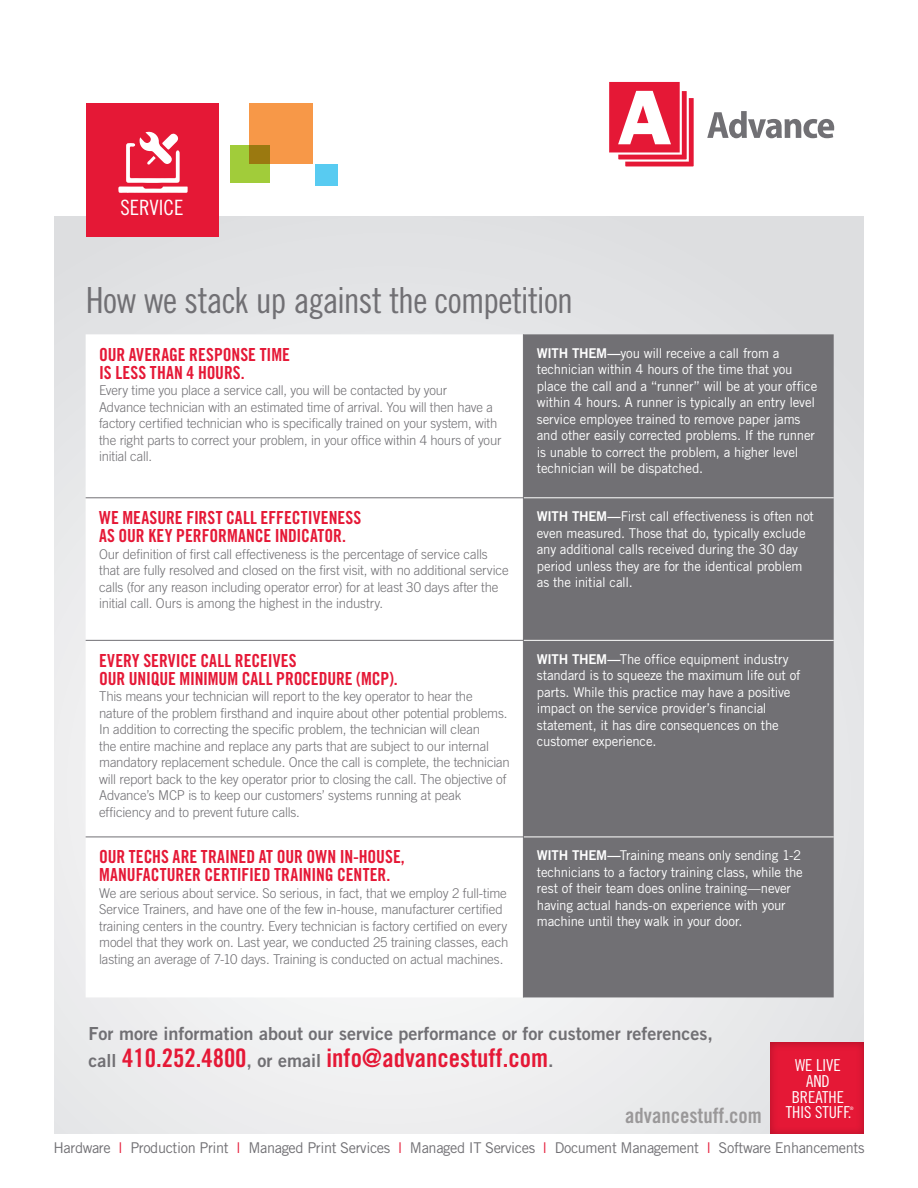
<style>
.page{position:relative;width:918px;height:1188px;background:#fff}
.page>*{position:absolute;margin:0;border:0;box-sizing:border-box;transform-origin:0 0}
.t1{font:36px "Trade Gothic LT Std Cn 18";letter-spacing:-.03em;color:#717074}
.t2{font:25.5px "Trade Gothic LT Std Bd Cn 20";color:#e51836}
.t3{font:21.15px "Trade Gothic LT Std Cn 18";color:#fff}
.t4{font:21px "Trade Gothic LT Std Bd Cn 20";color:#9a9899}
.t5{font:18px/18px "Trade Gothic LT Std Bd Cn 20";color:#e51836}
.t6{font:18px "Trade Gothic LT Std Bd 2";color:#717074}
.t7{font:16.5px/15.8px "Trade Gothic LT Std Cn 18";color:#fff;text-align:center}
.t8{font:14.85px "Trade Gothic LT Std";letter-spacing:-.025em;color:#717074}
.t9{font:300 13.5px/16.5px "Trade Gothic LT Std";letter-spacing:-.015em;color:#717074}
.t10{font:13.5px/16.5px "Trade Gothic LT Std";letter-spacing:-.015em;color:#fff}
.t11{font:4.65px "Trade Gothic LT Std Cn 18";color:#fff}
.s1{font-family:"Trade Gothic LT Std Bd 2"}
.s2{font-family:"Trade Gothic LT Std Bd 2";font-size:18px;color:#717074}
.s3{color:#e51836}
</style>
<div class="page">
<div style="left:54px;top:216px;width:810px;height:918px;background:#e5e6e8"></div>
<div style="left:624px;top:97px;width:71px;height:71px;background:#e51836"></div>
<div style="left:623px;top:96px;width:73px;height:73px;border:2px solid #fff"></div>
<div style="left:617px;top:90px;width:71px;height:71px;background:#e51836"></div>
<div style="left:616px;top:89px;width:73px;height:73px;border:2px solid #fff"></div>
<svg style="left:609px;top:81px;width:73px;height:74px"></svg>
<svg style="left:707px;top:111px;width:127px;height:27px"></svg>
<div style="left:768px;top:1041px;width:97px;height:93px;background:#231f20;opacity:.3"></div>
<div style="left:86px;top:104px;width:133px;height:133px;background:#e51836"></div>
<div style="left:316px;top:164px;width:22px;height:22px;background:#58cbf1"></div>
<div style="left:250px;top:104px;width:63px;height:60px;background:#f79848"></div>
<svg style="left:230px;top:146px;width:39px;height:37px"></svg>
<svg style="left:118px;top:131px;width:70px;height:62px"></svg>
<div style="left:86px;top:334px;width:437px;height:663px;background:#fff"></div>
<div style="left:524px;top:334px;width:310px;height:663px;background:#717074"></div>
<hr style="left:524px;top:640px;width:310px;height:1px;background:#fff">
<hr style="left:524px;top:837px;width:310px;height:1px;background:#fff">
<hr style="left:524px;top:497px;width:310px;height:1px;background:#fff">
<hr style="left:523px;top:334px;width:1px;height:164px;background:#717074">
<hr style="left:86px;top:497px;width:437px;height:1px;background:#717074">
<hr style="left:523px;top:498px;width:1px;height:142px;background:#717074">
<hr style="left:86px;top:640px;width:438px;height:1px;background:#717074">
<hr style="left:523px;top:641px;width:1px;height:196px;background:#717074">
<hr style="left:86px;top:837px;width:437px;height:1px;background:#717074">
<hr style="left:523px;top:837px;width:1px;height:160px;background:#717074">
<p class="t3" style="left:120px;top:195px;width:64px">SERVICE</p>
<p class="t1" style="left:86px;top:279px;width:489px">How we stack up against the competition</p>
<p class="t5" style="left:99px;top:345px;width:192px">OUR AVERAGE RESPONSE TIME<br>IS LESS THAN 4 HOURS.</p>
<p class="t9" style="left:99px;top:382px;width:404px">Every time you place a service call, you will be contacted by your<br>Advance technician with an estimated time of arrival. You will then have a factory certified technician who is specifically trained on your system, with the right parts to correct your problem, in your office within 4 hours of your initial call.</p>
<p class="t5" style="left:99px;top:509px;width:264px">WE MEASURE FIRST CALL EFFECTIVENESS<br>AS OUR KEY PERFORMANCE INDICATOR.</p>
<p class="t9" style="left:99px;top:546px;width:411px">Our definition of first call effectiveness is the percentage of service calls that are fully resolved and closed on the first visit, with no additional service calls (for any reason including operator error) for at least 30 days after the initial call. Ours is among the highest in the industry.</p>
<p class="t5" style="left:99px;top:651px;width:300px">EVERY SERVICE CALL RECEIVES<br>OUR UNIQUE MINIMUM CALL PROCEDURE (MCP).</p>
<p class="t9" style="left:99px;top:688px;width:412px">This means your technician will report to the key operator to hear the nature of the problem firsthand and inquire about other potential problems.<br>In addition to correcting the specific problem, the technician will clean<br>the entire machine and replace any parts that are subject to our internal mandatory replacement schedule. Once the call is complete, the technician will report back to the key operator prior to closing the call. The objective of Advance’s MCP is to keep our customers’ systems running at peak efficiency and to prevent future calls.</p>
<p class="t5" style="left:99px;top:848px;width:307px">OUR TECHS ARE TRAINED AT OUR OWN IN-HOUSE,<br>MANUFACTURER CERTIFIED TRAINING CENTER.</p>
<p class="t9" style="left:99px;top:885px;width:411px">We are serious about service. So serious, in fact, that we employ 2 full-time Service Trainers, and have one of the few in-house, manufacturer certified training centers in the country. Every technician is factory certified on every model that they work on. Last year, we conducted 25 training classes, each lasting an average of 7-10 days. Training is conducted on actual machines.</p>
<p class="t10" style="left:537px;top:344px;width:282px"><span class="s1">WITH THEM—</span>you will receive a call from a technician within 4 hours of the time that you place the call and a “runner” will be at your office within 4 hours. A runner is typically an entry level service employee trained to remove paper jams and other easily corrected problems. If the runner is unable to correct the problem, a higher level technician will be dispatched.</p>
<p class="t10" style="left:537px;top:508px;width:279px"><span class="s1">WITH THEM—</span>First call effectiveness is often not even measured. Those that do, typically exclude any additional calls received during the 30 day period unless they are for the identical problem as the initial call.</p>
<p class="t10" style="left:537px;top:650px;width:265px"><span class="s1">WITH THEM—</span>The office equipment industry standard is to squeeze the maximum life out of parts. While this practice may have a positive impact on the service provider’s financial statement, it has dire consequences on the customer experience.</p>
<p class="t10" style="left:537px;top:847px;width:268px"><span class="s1">WITH THEM—</span>Training means only sending 1-2 technicians to a factory training class, while the rest of their team does online training—never having actual hands-on experience with your machine until they walk in your door.</p>
<p class="t6" style="left:89px;top:1022px;width:626px">For more information about our service performance or for customer references,</p>
<p class="t2" style="left:89px;top:1042px;width:466px"><span class="s2">call</span> 410.252.4800<span class="s2">, or email</span> info@advancestuff.com<span class="s2">.</span></p>
<p class="t4" style="left:625px;top:1103px;width:138px">advancestuff.com</p>
<p class="t7" style="left:786px;top:1057px;width:67px">WE LIVE<br>AND<br>BREATHE<br>THIS STUFF.</p>
<p class="t11" style="left:850px;top:1106px;width:5px">®</p>
<p class="t8" style="left:53px;top:1139px;width:813px">Hardware <span class="s3">l</span> Production Print <span class="s3">l</span> Managed Print Services <span class="s3">l</span> Managed IT Services <span class="s3">l</span> Document Management <span class="s3">l</span> Software Enhancements</p>
</div>
